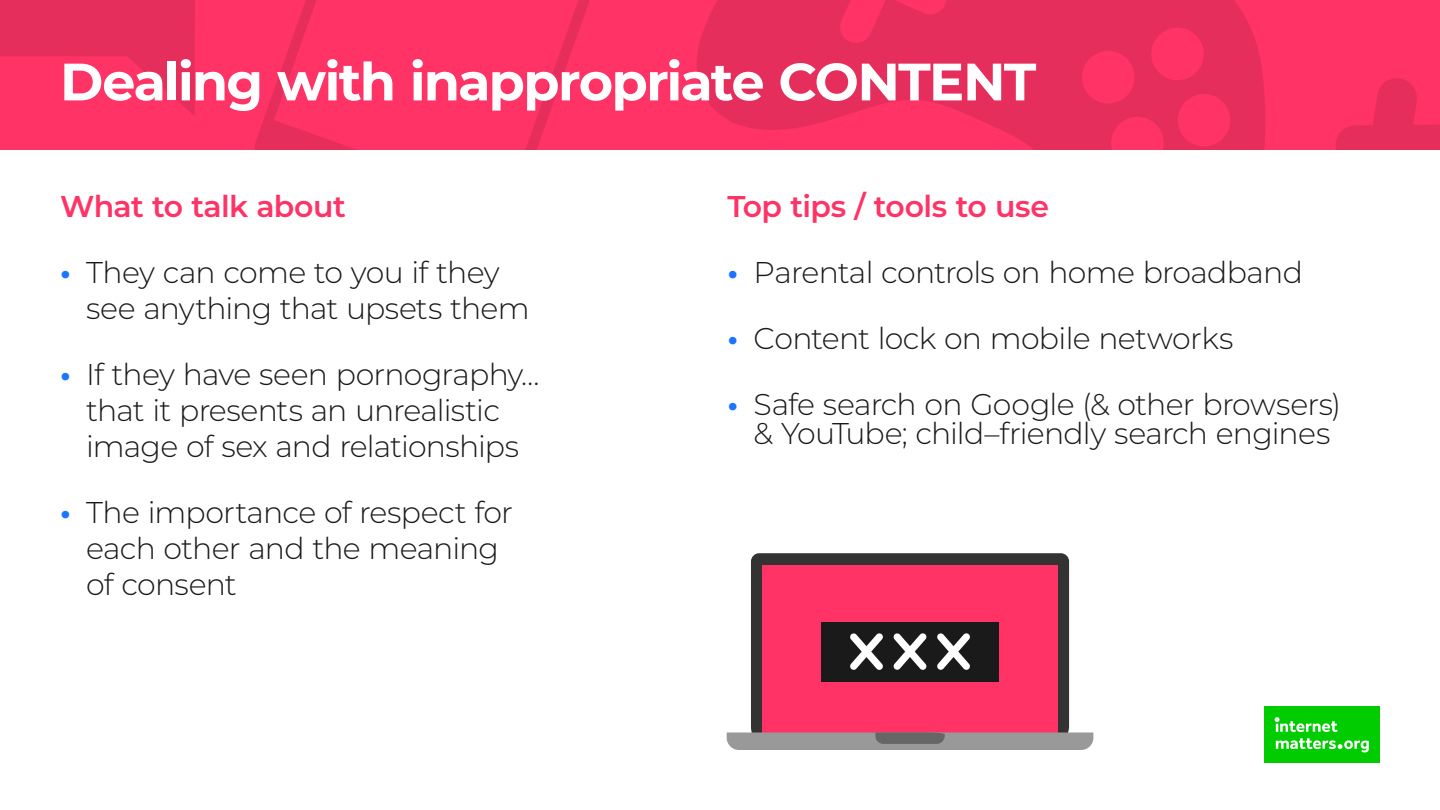
<style>
.page{position:relative;width:1440px;height:810px;background:#fff}
.page>*{position:absolute;margin:0;border:0;box-sizing:border-box;transform-origin:0 0}
.t1{font:700 52.5px "Montserrat";letter-spacing:-.035em;color:#fff}
.t2{font:300 30px/36px "Montserrat";letter-spacing:-.025em;color:#1a1a1a}
.t3{font:600 30px "Montserrat";letter-spacing:-.02em;color:#f36}
.s1{font-weight:700;color:#1a75ff}
</style>
<div class="page">
<div style="left:1265px;top:707px;width:115px;height:56px;background:#0c0"></div>
<svg style="left:1275px;top:717px;width:94px;height:35px"></svg>
<div style="left:0;top:0;width:1440px;height:150px;background:#f36"></div>
<svg style="left:697px;top:0;width:568px;height:150px;fill:#e62e5c"></svg>
<svg style="left:0;top:0;width:195px;height:116px"></svg>
<svg style="left:254px;top:0;width:336px;height:150px"></svg>
<svg style="left:1335px;top:78px;width:105px;height:72px"></svg>
<div style="left:751px;top:553px;width:318px;height:179px;background:#333"></div>
<div style="left:762px;top:565px;width:296px;height:168px;background:#f36"></div>
<svg style="left:727px;top:732px;width:366px;height:18px;background:#969293"></svg>
<div style="left:821px;top:622px;width:178px;height:60px;background:#1a1a1a"></div>
<svg style="left:850px;top:633px;width:33px;height:37px"></svg>
<svg style="left:893px;top:633px;width:34px;height:37px"></svg>
<svg style="left:937px;top:633px;width:33px;height:37px"></svg>
<h1 class="t1" style="left:60px;top:44px;width:978px">Dealing with inappropriate CONTENT</h1>
<p class="t3" style="left:60px;top:185px;width:287px">What to talk about</p>
<p class="t2" style="left:86px;top:253px;width:445px;text-indent:-26px"><span class="s1">•</span> They can come to you if they see anything that upsets them</p>
<p class="t2" style="left:60px;top:355px;width:481px;text-align:center"><span class="s1">•</span> If they have seen pornography… that it presents an unrealistic image of sex and relationships</p>
<p class="t2" style="left:86px;top:493px;width:428px;text-indent:-26px"><span class="s1">•</span> The importance of respect for each other and the meaning of consent</p>
<p class="t3" style="left:728px;top:185px;width:323px">Top tips / tools to use</p>
<p class="t2" style="left:728px;top:253px;width:577px"><span class="s1">•</span> Parental controls on home broadband</p>
<p class="t2" style="left:728px;top:319px;width:507px"><span class="s1">•</span> Content lock on mobile networks</p>
<p class="t2" style="left:728px;top:388px;width:615px;line-height:29.4px;text-align:center"><span class="s1">•</span> Safe search on Google (&amp; other browsers) &amp; YouTube; child–friendly search engines</p>
</div>
